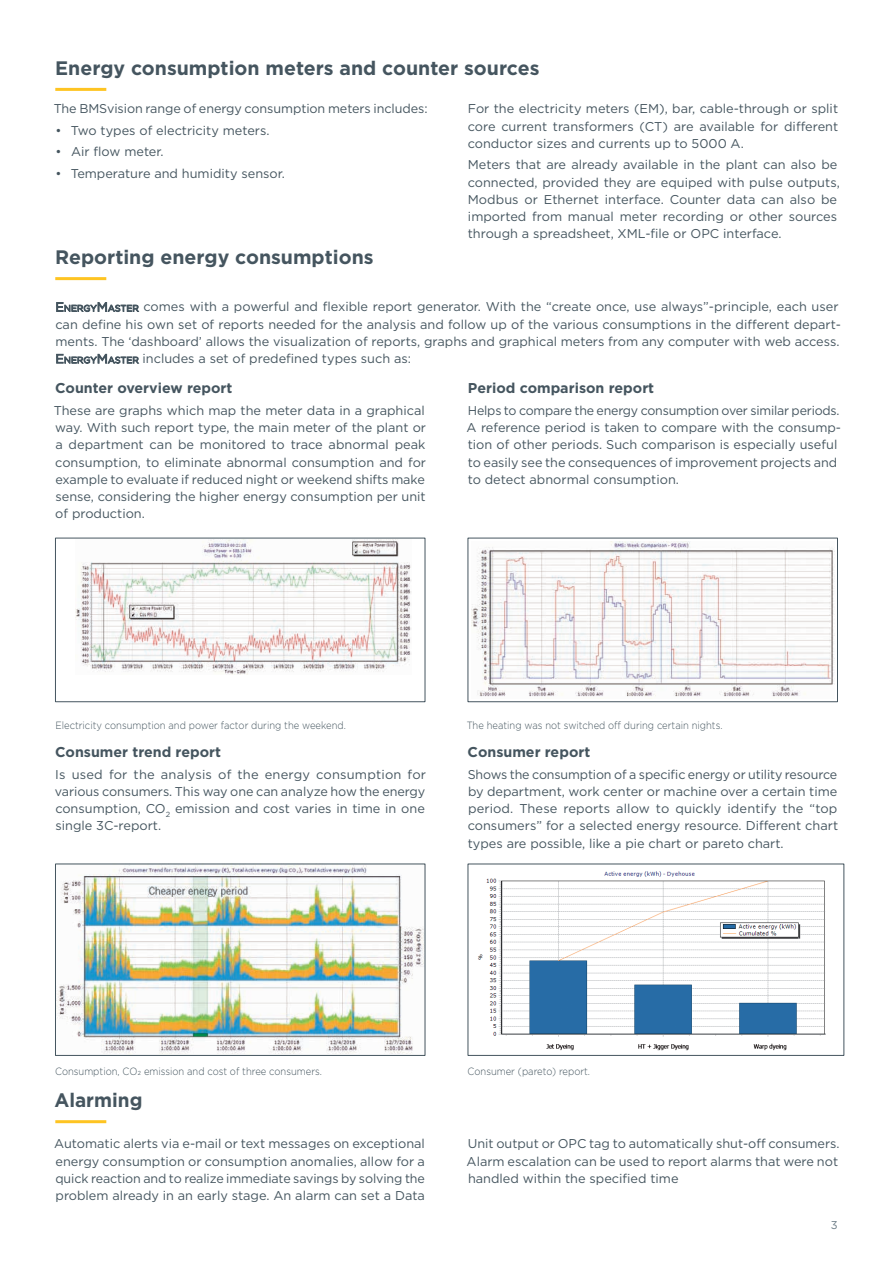
<style>
.page{position:relative;width:893px;height:1263px;background:#fff}
.page>*{position:absolute;margin:0;border:0;box-sizing:border-box;transform-origin:0 0}
.t1{font:700 19.5px "Gotham";color:#45555f}
.t2{font:700 14.25px "Gotham";color:#45555f}
.t3{font:12.75px/17.2px "Gotham";color:#45555f;text-align:justify}
.t4{font:11.25px "Gotham";color:#6c7c86}
.t5{font:300 10.5px "Gotham";color:#45555f;scale:.9 1}
.s1{font-style:inherit}
.s2{font-size:8.85px}
</style>
<div class="page">
<hr style="left:55px;top:277px;width:51px;height:3px;background:#fec422">
<img style="left:57px;top:866px;width:366px;height:187px">
<img style="left:471px;top:541px;width:363px;height:158px">
<div style="left:468px;top:538px;width:370px;height:164px;border:1px solid #45555f"></div>
<img style="left:75px;top:540px;width:336px;height:135px">
<div style="left:55px;top:538px;width:370px;height:164px;border:1px solid #45555f"></div>
<img style="left:477px;top:871px;width:349px;height:180px">
<hr style="left:55px;top:1120px;width:51px;height:3px;background:#fec422">
<hr style="left:55px;top:88px;width:51px;height:3px;background:#fec422">
<h1 class="t1" style="left:55px;top:55px;width:486px">Energy consumption meters and counter sources</h1>
<p class="t3" style="left:54px;top:100px;width:375px">The BMSvision range of energy consumption meters includes:</p>
<p class="t3" style="left:55px;top:121px;width:216px">• Two types of electricity meters.</p>
<p class="t3" style="left:55px;top:143px;width:110px">• Air flow meter.</p>
<p class="t3" style="left:55px;top:164px;width:231px">• Temperature and humidity sensor.</p>
<h1 class="t1" style="left:55px;top:245px;width:320px">Reporting energy consumptions</h1>
<p class="t3" style="left:468px;top:100px;width:372px">For the electricity meters (EM), bar, cable-through or split core current transformers (CT) are available for different conductor sizes and currents up to 5000 A.</p>
<p class="t3" style="left:468px;top:156px;width:373px;text-align:left">Meters that are already available in the plant can also be connected, provided they are equiped with pulse outputs, Modbus or Ethernet interface. Counter data can also be imported from manual meter recording or other sources through a spreadsheet, XML-file or OPC interface.</p>
<p class="t3" style="left:55px;top:298px;width:787px;text-align:left"><span class="s1">E</span><span class="s2">NERGY</span><span class="s1">M</span><span class="s2">ASTER</span> comes with a powerful and flexible report generator. With the “create once, use always”-principle, each user can define his own set of reports needed for the analysis and follow up of the various consumptions in the different depart&shy;ments. The ‘dashboard’ allows the visualization of reports, graphs and graphical meters from any computer with web access.<br><span class="s1">E</span><span class="s2">NERGY</span><span class="s1">M</span><span class="s2">ASTER</span> includes a set of predefined types such as:</p>
<p class="t2" style="left:55px;top:379px;width:179px">Counter overview report</p>
<p class="t3" style="left:54px;top:401px;width:374px">These are graphs which map the meter data in a graphical way. With such report type, the main meter of the plant or a department can be monitored to trace abnormal peak consumption, to eliminate abnormal consumption and for example to evaluate if reduced night or weekend shifts make sense, considering the higher energy consumption per unit of production.</p>
<p class="t2" style="left:468px;top:379px;width:188px">Period comparison report</p>
<p class="t3" style="left:467px;top:401px;width:376px;text-align:left">Helps to compare the energy consumption over similar periods.<br>A reference period is taken to compare with the consump&shy;tion of other periods. Such comparison is especially useful to easily see the consequences of improvement projects and to detect abnormal consumption.</p>
<p class="t5" style="left:55px;top:718px;width:324px">Electricity consumption and power factor during the weekend.</p>
<p class="t2" style="left:55px;top:742px;width:167px">Consumer trend report</p>
<p class="t3" style="left:55px;top:765px;width:373px">Is used for the analysis of the energy consumption for various consumers. This way one can analyze how the energy consumption, CO<sub>2</sub> emission and cost varies in time in one single 3C-report.</p>
<p class="t5" style="left:467px;top:718px;width:286px">The heating was not switched off during certain nights.</p>
<p class="t2" style="left:468px;top:742px;width:124px">Consumer report</p>
<p class="t3" style="left:468px;top:765px;width:372px">Shows the consumption of a specific energy or utility resource by department, work center or machine over a certain time period. These reports allow to quickly identify the “top consumers” for a selected energy resource. Different chart types are possible, like a pie chart or pareto chart.</p>
<p class="t5" style="left:55px;top:1064px;width:298px">Consumption, CO2 emission and cost of three consumers.</p>
<p class="t5" style="left:468px;top:1064px;width:138px">Consumer (pareto) report.</p>
<h1 class="t1" style="left:54px;top:1087px;width:89px">Alarming</h1>
<p class="t3" style="left:54px;top:1135px;width:372px">Automatic alerts via e-mail or text messages on exceptional energy consumption or consumption anomalies, allow for a quick reaction and to realize immediate savings by solving the problem already in an early stage. An alarm can set a Data</p>
<p class="t3" style="left:467px;top:1135px;width:374px">Unit output or OPC tag to automatically shut-off consumers.<br>Alarm escalation can be used to report alarms that were not handled within the specified time</p>
<p class="t4" style="left:831px;top:1218px;width:8px">3</p>
</div>
